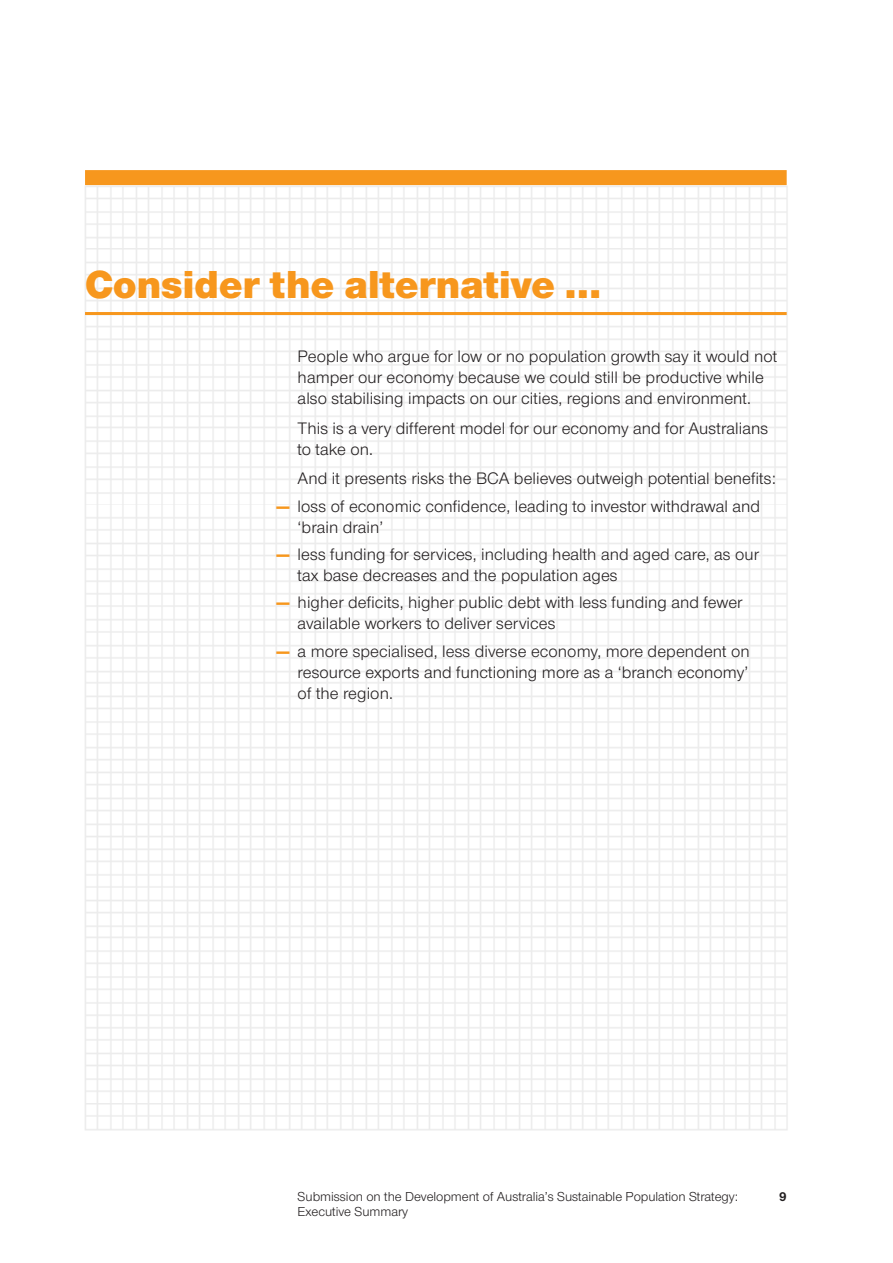
<style>
.page{position:relative;width:893px;height:1263px;background:#fff}
.page>*{position:absolute;margin:0;border:0;box-sizing:border-box;transform-origin:0 0}
.t1{font:900 40.5px "Nimbus Sans Novus T";letter-spacing:.005em;color:#f7971d}
.t2{font:17.25px/21px "Nimbus Sans Novus T";letter-spacing:.005em;color:#231f20}
.t3{font:13.5px/15px "Nimbus Sans Novus T";letter-spacing:-.005em;color:#231f20}
.t4{font:700 13.5px "Nimbus Sans Novus T";color:#231f20}
.s1{font-weight:800;color:#f7971d}
</style>
<div class="page">
<hr style="left:85px;top:312px;width:702px;height:3px;background:#f7971d">
<div style="left:85px;top:170px;width:702px;height:15px;background:#f7971d"></div>
<h1 class="t1" style="left:85px;top:261px;width:518px">Consider the alternative …</h1>
<p class="t2" style="left:298px;top:346px;width:481px">People who argue for low or no population growth say it would not hamper our economy because we could still be productive while also stabilising impacts on our cities, regions and environment.</p>
<p class="t2" style="left:298px;top:417px;width:472px">This is a very different model for our economy and for Australians to take on.</p>
<p class="t2" style="left:298px;top:468px;width:480px">And it presents risks the BCA believes outweigh potential benefits:</p>
<p class="t2" style="left:298px;top:495px;width:464px;text-indent:-21px"><span class="s1">—</span> loss of economic confidence, leading to investor withdrawal and ‘brain drain’</p>
<p class="t2" style="left:298px;top:543px;width:463px;text-indent:-21px"><span class="s1">—</span> less funding for services, including health and aged care, as our tax base decreases and the population ages</p>
<p class="t2" style="left:298px;top:592px;width:446px;text-indent:-21px"><span class="s1">—</span> higher deficits, higher public debt with less funding and fewer available workers to deliver services</p>
<p class="t2" style="left:298px;top:640px;width:454px;text-align:justify;text-indent:-21px"><span class="s1">—</span> a more specialised, less diverse economy, more dependent on resource exports and functioning more as a ‘branch economy’ of the region.</p>
<p class="t3" style="left:298px;top:1189px;width:442px">Submission on the Development of Australia’s Sustainable Population Strategy:<br>Executive Summary</p>
<p class="t4" style="left:779px;top:1189px;width:9px">9</p>
</div>
